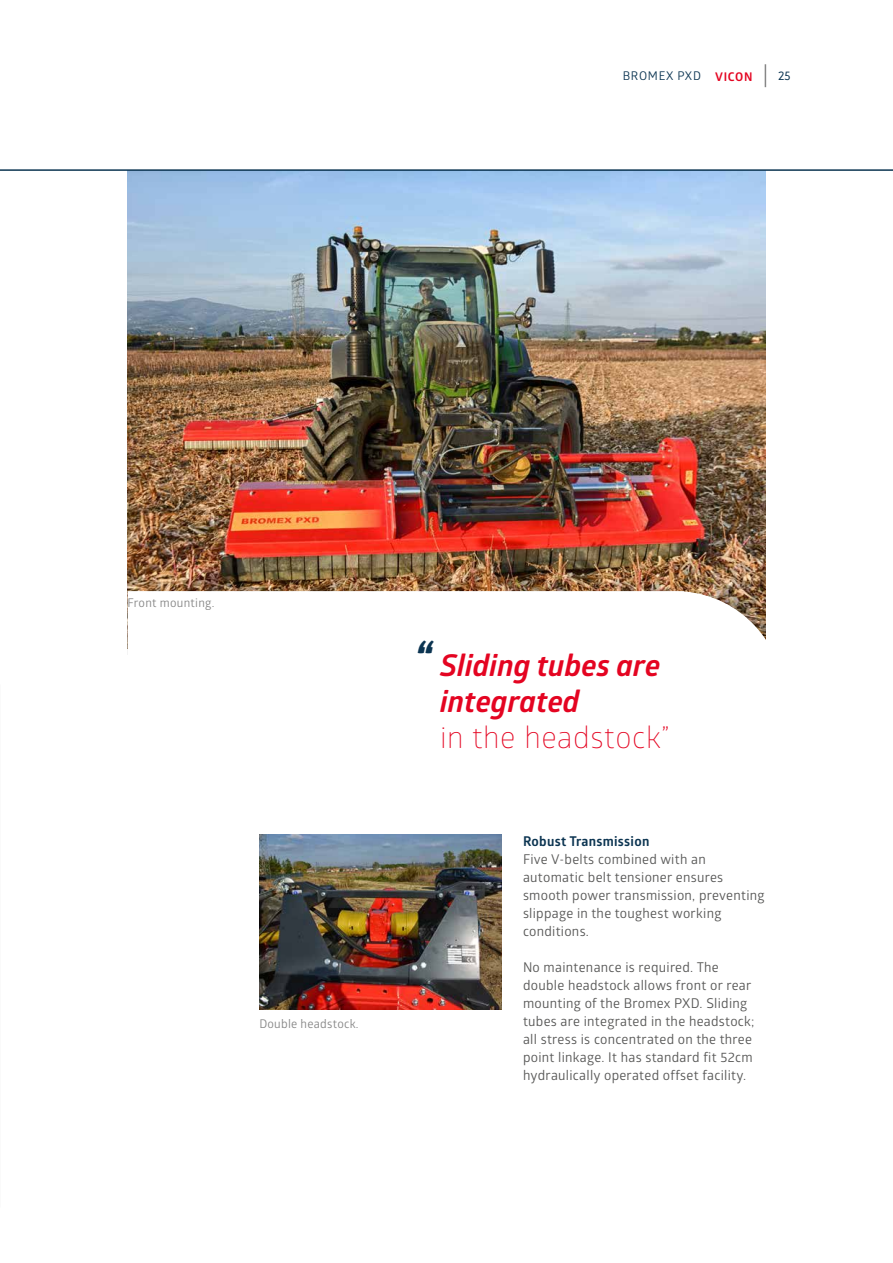
<style>
.page{position:relative;width:893px;height:1263px;background:#fff}
.page>*{position:absolute;margin:0;border:0;box-sizing:border-box;transform-origin:0 0}
.t1{font:italic 700 30px/36px "Glober";color:#e40421}
.t2{font:300 30px "Glober";letter-spacing:.02em;color:#e40421}
.t3{font:13.5px/18px "Glober";letter-spacing:.02em;color:#575756}
.t4{font:700 13.5px "Glober";letter-spacing:.02em;color:#0b3451}
.t5{font:12px "Glober";letter-spacing:.02em;color:#878787}
.t6{font:12px "Glober";letter-spacing:.06em;color:#0b3451}
.t7{font:700 12px "Glober";letter-spacing:.06em;color:#e40421}
.t8{font:12px "Ruda";color:#0b3451}
.s1{font-size:48px;color:#0b3451}
</style>
<div class="page">
<img style="left:128px;top:171px;width:637px;height:420px">
<svg style="left:128px;top:591px;width:638px;height:244px"></svg>
<img style="left:259px;top:835px;width:243px;height:174px">
<svg style="left:765px;top:64px;width:1px;height:23px"></svg>
<hr style="left:0;top:169px;width:893px;height:2px;background:#0b3451">
<p class="t6" style="left:623px;top:68px;width:80px">BROMEX PXD</p>
<p class="t7" style="left:715px;top:68px;width:39px">VICON</p>
<p class="t8" style="left:778px;top:70px;width:14px">25</p>
<p class="t5" style="left:128px;top:594px;width:88px">Front mounting.</p>
<p class="t5" style="left:259px;top:1015px;width:101px">Double headstock.</p>
<h1 class="t1" style="left:440px;top:647px;width:222px;text-indent:-26px"><span class="s1">“</span> Sliding tubes are integrated</h1>
<h1 class="t2" style="left:440px;top:716px;width:231px">in the headstock”</h1>
<p class="t4" style="left:523px;top:832px;width:128px">Robust Transmission</p>
<p class="t3" style="left:523px;top:850px;width:243px">Five V-belts combined with an automatic belt tensioner ensures smooth power transmission, preventing slippage in the toughest working conditions.</p>
<p class="t3" style="left:523px;top:958px;width:233px">No maintenance is required. The double headstock allows front or rear mounting of the Bromex PXD. Sliding tubes are integrated in the headstock; all stress is concentrated on the three point linkage. It has standard fit 52cm hydraulically operated offset facility.</p>
</div>
